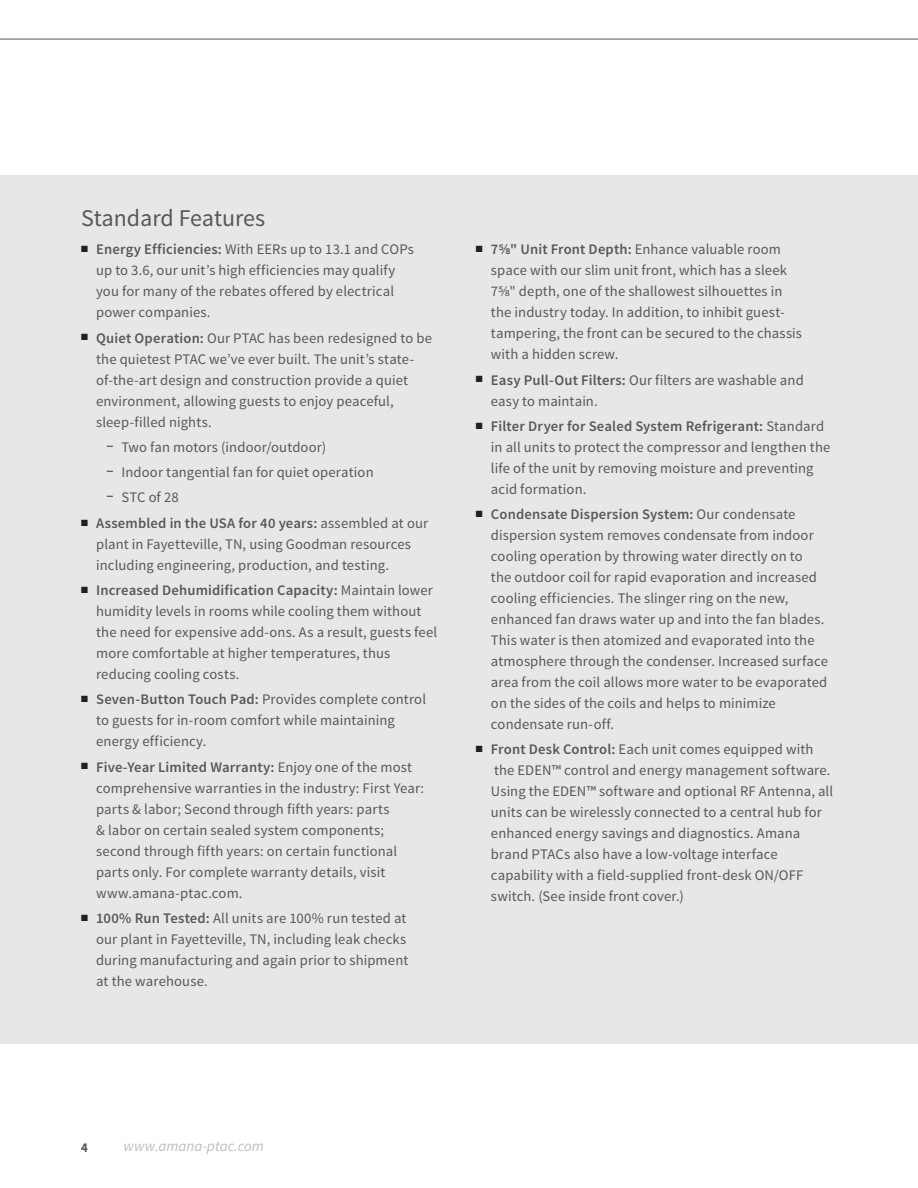
<style>
.page{position:relative;width:918px;height:1188px;background:#fff}
.page>*{position:absolute;margin:0;border:0;box-sizing:border-box;transform-origin:0 0}
.Body_Header_Level_1{font:24px "Source Sans Pro";color:#57585a}
.t1{font:italic 15px "Source Sans Pro";color:#bcbdc0}
.t2{font:14.7px/21px "Source Sans Pro";letter-spacing:.01em;color:#57585a}
.t3{font:700 13.5px "Source Sans Pro";color:#57585a;scale:.95 1}
.s1{font-weight:600}
</style>
<div class="page">
<hr style="left:0;top:39px;width:918px;height:1px;background:#57585a">
<div style="left:0;top:176px;width:918px;height:868px;background:#e6e7e9"></div>
<p class="Body_Header_Level_1" style="left:81px;top:204px;width:186px">Standard Features</p>
<p class="t2" style="left:96px;top:239px;width:319px;text-indent:-15px"><sup>■</sup> <span class="s1">Energy Efficiencies:</span> With EERs up to 13.1 and COPs up to 3.6, our unit’s high efficiencies may qualify you for many of the rebates offered by electrical power companies.</p>
<p class="t2" style="left:96px;top:327px;width:337px;text-indent:-15px"><sup>■</sup> <span class="s1">Quiet Operation:</span> Our PTAC has been redesigned to be the quietest PTAC we’ve ever built. The unit’s state&shy;of-the-art design and construction provide a quiet environment, allowing guests to enjoy peaceful, sleep-filled nights.</p>
<p class="t2" style="left:106px;top:437px;width:221px"><sup>–</sup> Two fan motors (indoor/outdoor)</p>
<p class="t2" style="left:106px;top:462px;width:269px"><sup>–</sup> Indoor tangential fan for quiet operation</p>
<p class="t2" style="left:106px;top:487px;width:74px"><sup>–</sup> STC of 28</p>
<p class="t2" style="left:96px;top:513px;width:334px;text-indent:-15px"><sup>■</sup> <span class="s1">Assembled in the USA for 40 years:</span> assembled at our plant in Fayetteville, TN, using Goodman resources including engineering, production, and testing.</p>
<p class="t2" style="left:96px;top:580px;width:343px;text-indent:-15px"><sup>■</sup> <span class="s1">Increased Dehumidification Capacity:</span> Maintain lower humidity levels in rooms while cooling them without the need for expensive add-ons. As a result, guests feel more comfortable at higher temperatures, thus reducing cooling costs.</p>
<p class="t2" style="left:96px;top:689px;width:331px;text-indent:-15px"><sup>■</sup> <span class="s1">Seven-Button Touch Pad:</span> Provides complete control to guests for in-room comfort while maintaining energy efficiency.</p>
<p class="t2" style="left:96px;top:757px;width:330px;text-indent:-15px"><sup>■</sup> <span class="s1">Five-Year Limited Warranty:</span> Enjoy one of the most comprehensive warranties in the industry: First Year: parts &amp; labor; Second through fifth years: parts<br>&amp; labor on certain sealed system components; second through fifth years: on certain functional parts only. For complete warranty details, visit www.amana-ptac.com.</p>
<p class="t2" style="left:96px;top:908px;width:314px;text-indent:-15px"><sup>■</sup> <span class="s1">100% Run Tested:</span> All units are 100% run tested at our plant in Fayetteville, TN, including leak checks during manufacturing and again prior to shipment at the warehouse.</p>
<p class="t2" style="left:491px;top:239px;width:313px;text-indent:-15px"><sup>■</sup> <span class="s1">7⅝" Unit Front Depth:</span> Enhance valuable room space with our slim unit front, which has a sleek 7⅝" depth, one of the shallowest silhouettes in the industry today. In addition, to inhibit guest&shy;tampering, the front can be secured to the chassis with a hidden screw.</p>
<p class="t2" style="left:491px;top:369px;width:314px;text-indent:-15px"><sup>■</sup> <span class="s1">Easy Pull-Out Filters:</span> Our filters are washable and easy to maintain.</p>
<p class="t2" style="left:491px;top:416px;width:341px;text-indent:-15px"><sup>■</sup> <span class="s1">Filter Dryer for Sealed System Refrigerant:</span> Standard in all units to protect the compressor and lengthen the life of the unit by removing moisture and preventing acid formation.</p>
<p class="t2" style="left:491px;top:504px;width:339px;text-indent:-15px"><sup>■</sup> <span class="s1">Condensate Dispersion System:</span> Our condensate dispersion system removes condensate from indoor cooling operation by throwing water directly on to<br>the outdoor coil for rapid evaporation and increased cooling efficiencies. The slinger ring on the new, enhanced fan draws water up and into the fan blades.<br>This water is then atomized and evaporated into the atmosphere through the condenser. Increased surface area from the coil allows more water to be evaporated on the sides of the coils and helps to minimize condensate run-off.</p>
<p class="t2" style="left:491px;top:739px;width:344px;text-indent:-15px"><sup>■</sup> <span class="s1">Front Desk Control:</span> Each unit comes equipped with the EDEN™ control and energy management software.<br>Using the EDEN™ software and optional RF Antenna, all units can be wirelessly connected to a central hub for enhanced energy savings and diagnostics. Amana brand PTACs also have a low-voltage interface capability with a field-supplied front-desk ON/OFF switch. (See inside front cover.)</p>
<p class="t3" style="left:81px;top:1139px;width:9px">4</p>
<p class="t1" style="left:124px;top:1137px;width:142px">www.amana-ptac.com</p>
</div>
